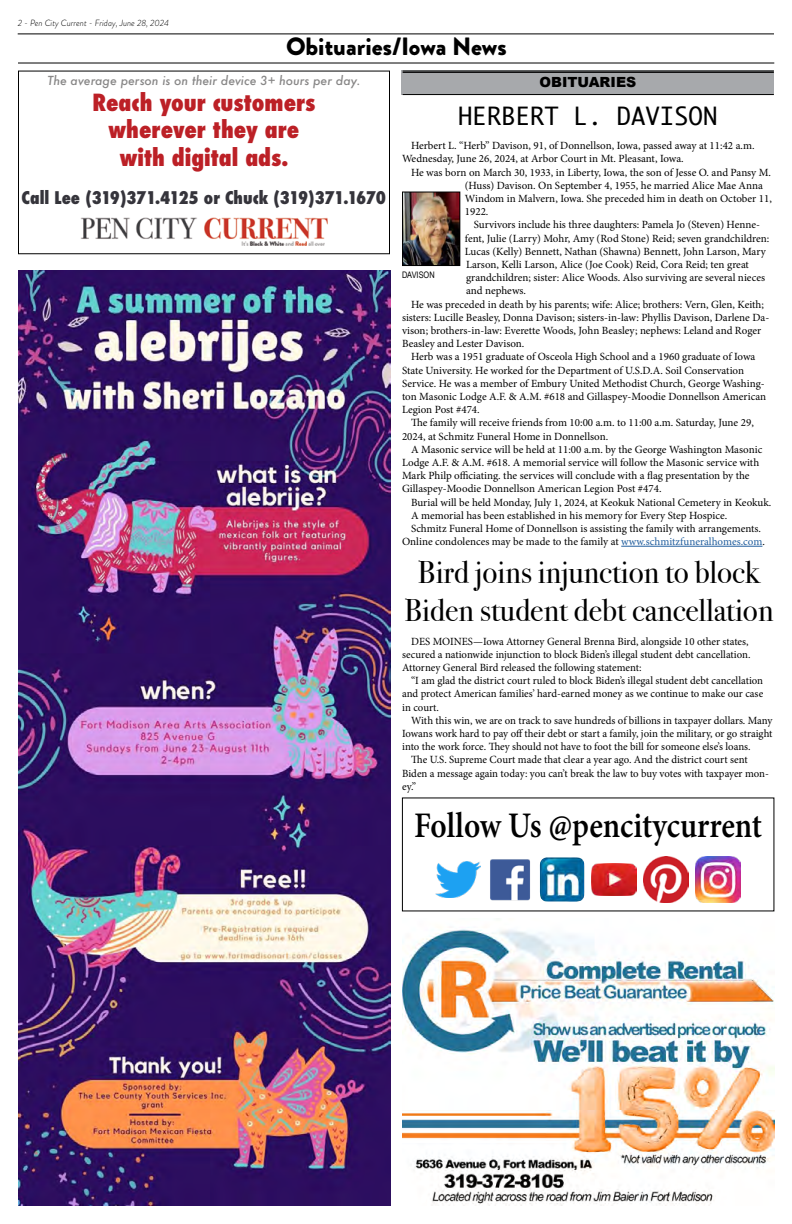
<style>
.page{position:relative;width:792px;height:1224px;background:#fff}
.page>*{position:absolute;margin:0;border:0;box-sizing:border-box;transform-origin:0 0}
.t1{font:600 36px "Minion Pro";letter-spacing:-.005em;color:#000;scale:.87 1}
.t2{font:32px/38.4px "Bodoni Svty Two ITCTT";color:#000;text-align:center}
.t3{font:900 25px "Brandon Grotesque";color:#000}
.t4{font:24px "Monaco";color:#000}
.t5{font:800 condensed 23px/27.6px "Futura";color:#bc2026;text-align:center}
.t6{font:800 condensed 17px "Futura";letter-spacing:-.015em;color:#35343b}
.t7{font:900 14px "Arial";color:#000}
.t8{font:italic 500 12.2px "Futura";color:#888787}
.t9{font:11px/13.2px "Minion Pro";color:#000}
.t10{font:italic 300 9px "Brandon Grotesque";color:#000}
.t11{font:9px "Arial Narrow";color:#000}
.s1{color:#215e9e}
</style>
<div class="page">
<hr style="left:18px;top:33px;width:756px;height:1px;background:#000">
<hr style="left:18px;top:63px;width:756px;height:1px;background:#000">
<img style="left:18px;top:270px;width:372px;height:936px">
<img style="left:402px;top:929px;width:372px;height:277px">
<div style="left:402px;top:71px;width:372px;height:24px;background:#a7a9ac"></div>
<hr style="left:403px;top:71px;width:371px;height:1px;background:#000">
<hr style="left:403px;top:72px;width:371px;height:1px;background:#000">
<hr style="left:403px;top:94px;width:371px;height:1px;background:#000">
<hr style="left:621px;top:546px;width:141px;height:1px;background:#215e9e">
<img style="left:404px;top:194px;width:54px;height:70px">
<div style="left:402px;top:192px;width:58px;height:74px;border:1px solid #000"></div>
<img style="left:490px;top:859px;width:40px;height:42px">
<img style="left:435px;top:861px;width:46px;height:37px">
<img style="left:696px;top:857px;width:45px;height:45px">
<img style="left:644px;top:857px;width:45px;height:45px">
<img style="left:592px;top:864px;width:45px;height:31px">
<img style="left:540px;top:857px;width:45px;height:45px">
<div style="left:18px;top:71px;width:372px;height:183px;border:1px solid #000"></div>
<img style="left:80px;top:217px;width:248px;height:29px">
<p class="t10" style="left:18px;top:16px;width:153px">2 - Pen City Current - Friday, June 28, 2024</p>
<h3 class="t3" style="left:286px;top:29px;width:222px">Obituaries/Iowa News</h3>
<p class="t8" style="left:48px;top:72px;width:314px">The average person is on their device 3+ hours per day.</p>
<h3 class="t5" style="left:92px;top:89px;width:224px">Reach your customers wherever they are with digital ads.</h3>
<h3 class="t6" style="left:22px;top:186px;width:366px">Call Lee (319)371.4125 or Chuck (319)371.1670</h3>
<p class="t7" style="left:539px;top:72px;width:98px">OBITUARIES</p>
<h3 class="t4" style="left:458px;top:95px;width:261px">HERBERT L. DAVISON</h3>
<p class="t9" style="left:402px;top:139px;width:354px;text-indent:9px">Herbert L. “Herb” Davison, 91, of Donnellson, Iowa, passed away at 11:42 a.m.<br>Wednesday, June 26, 2024, at Arbor Court in Mt. Pleasant, Iowa.</p>
<p class="t9" style="left:465px;top:165px;width:309px;text-indent:-54px">He was born on March 30, 1933, in Liberty, Iowa, the son of Jesse O. and Pansy M. (Huss) Davison. On September 4, 1955, he married Alice Mae Anna Windom in Malvern, Iowa. She preceded him in death on October 11, 1922.</p>
<p class="t9" style="left:474px;top:218px;width:288px">Survivors include his three daughters: Pamela Jo (Steven) Henne-</p>
<p class="t9" style="left:465px;top:231px;width:306px">fent, Julie (Larry) Mohr, Amy (Rod Stone) Reid; seven grandchildren:</p>
<p class="t9" style="left:465px;top:245px;width:302px">Lucas (Kelly) Bennett, Nathan (Shawna) Bennett, John Larson, Mary</p>
<p class="t9" style="left:466px;top:258px;width:284px">Larson, Kelli Larson, Alice (Joe Cook) Reid, Cora Reid; ten great</p>
<p class="t9" style="left:466px;top:271px;width:300px">grandchildren; sister: Alice Woods. Also surviving are several nieces</p>
<p class="t9" style="left:466px;top:284px;width:62px">and nephews.</p>
<p class="t9" style="left:411px;top:297px;width:354px">He was preceded in death by his parents; wife: Alice; brothers: Vern, Glen, Keith;</p>
<p class="t9" style="left:402px;top:311px;width:369px">sisters: Lucille Beasley, Donna Davison; sisters-in-law: Phyllis Davison, Darlene Da-</p>
<p class="t9" style="left:402px;top:324px;width:361px">vison; brothers-in-law: Everette Woods, John Beasley; nephews: Leland and Roger</p>
<p class="t9" style="left:402px;top:337px;width:124px">Beasley and Lester Davison.</p>
<p class="t9" style="left:411px;top:350px;width:346px">Herb was a 1951 graduate of Osceola High School and a 1960 graduate of Iowa</p>
<p class="t9" style="left:402px;top:363px;width:344px">State University. He worked for the Department of U.S.D.A. Soil Conservation</p>
<p class="t9" style="left:402px;top:377px;width:364px">Service. He was a member of Embury United Methodist Church, George Washing-</p>
<p class="t9" style="left:402px;top:390px;width:366px">ton Masonic Lodge A.F. &amp; A.M. #618 and Gillaspey-Moodie Donnellson American</p>
<p class="t9" style="left:402px;top:403px;width:79px">Legion Post #474.</p>
<p class="t9" style="left:411px;top:416px;width:344px">The family will receive friends from 10:00 a.m. to 11:00 a.m. Saturday, June 29,</p>
<p class="t9" style="left:402px;top:429px;width:208px">2024, at Schmitz Funeral Home in Donnellson.</p>
<p class="t9" style="left:411px;top:443px;width:353px">A Masonic service will be held at 11:00 a.m. by the George Washington Masonic</p>
<p class="t9" style="left:402px;top:456px;width:359px">Lodge A.F. &amp; A.M. #618. A memorial service will follow the Masonic service with</p>
<p class="t9" style="left:402px;top:469px;width:349px">Mark Philp officiating. the services will conclude with a flag presentation by the</p>
<p class="t9" style="left:402px;top:482px;width:261px">Gillaspey-Moodie Donnellson American Legion Post #474.</p>
<p class="t9" style="left:411px;top:495px;width:362px">Burial will be held Monday, July 1, 2024, at Keokuk National Cemetery in Keokuk.</p>
<p class="t9" style="left:411px;top:509px;width:318px">A memorial has been established in his memory for Every Step Hospice.</p>
<p class="t9" style="left:411px;top:522px;width:352px">Schmitz Funeral Home of Donnellson is assisting the family with arrangements.</p>
<p class="t9" style="left:402px;top:535px;width:364px">Online condolences may be made to the family at <span class="s1">www.schmitzfuneralhomes.com</span>.</p>
<p class="t11" style="left:402px;top:268px;width:34px">DAVISON</p>
<h2 class="t2" style="left:404px;top:549px;width:370px">Bird joins injunction to block<br>Biden student debt cancellation</h2>
<p class="t9" style="left:402px;top:635px;width:350px;text-indent:9px">DES MOINES—Iowa Attorney General Brenna Bird, alongside 10 other states, secured a nationwide injunction to block Biden’s illegal student debt cancellation.<br>Attorney General Bird released the following statement:</p>
<p class="t9" style="left:402px;top:674px;width:363px;text-align:justify;text-indent:9px">“I am glad the district court ruled to block Biden’s illegal student debt cancellation and protect American families’ hard-earned money as we continue to make our case in court.</p>
<p class="t9" style="left:411px;top:714px;width:363px">With this win, we are on track to save hundreds of billions in taxpayer dollars. Many</p>
<p class="t9" style="left:402px;top:727px;width:372px">Iowans work hard to pay off their debt or start a family, join the military, or go straight</p>
<p class="t9" style="left:402px;top:740px;width:350px">into the work force. They should not have to foot the bill for someone else’s loans.</p>
<p class="t9" style="left:411px;top:753px;width:338px">The U.S. Supreme Court made that clear a year ago. And the district court sent</p>
<p class="t9" style="left:402px;top:767px;width:368px">Biden a message again today: you can’t break the law to buy votes with taxpayer mon-</p>
<p class="t9" style="left:402px;top:780px;width:16px">ey.”</p>
<h1 class="t1" style="left:414px;top:801px;width:402px">Follow Us @pencitycurrent</h1>
</div>
